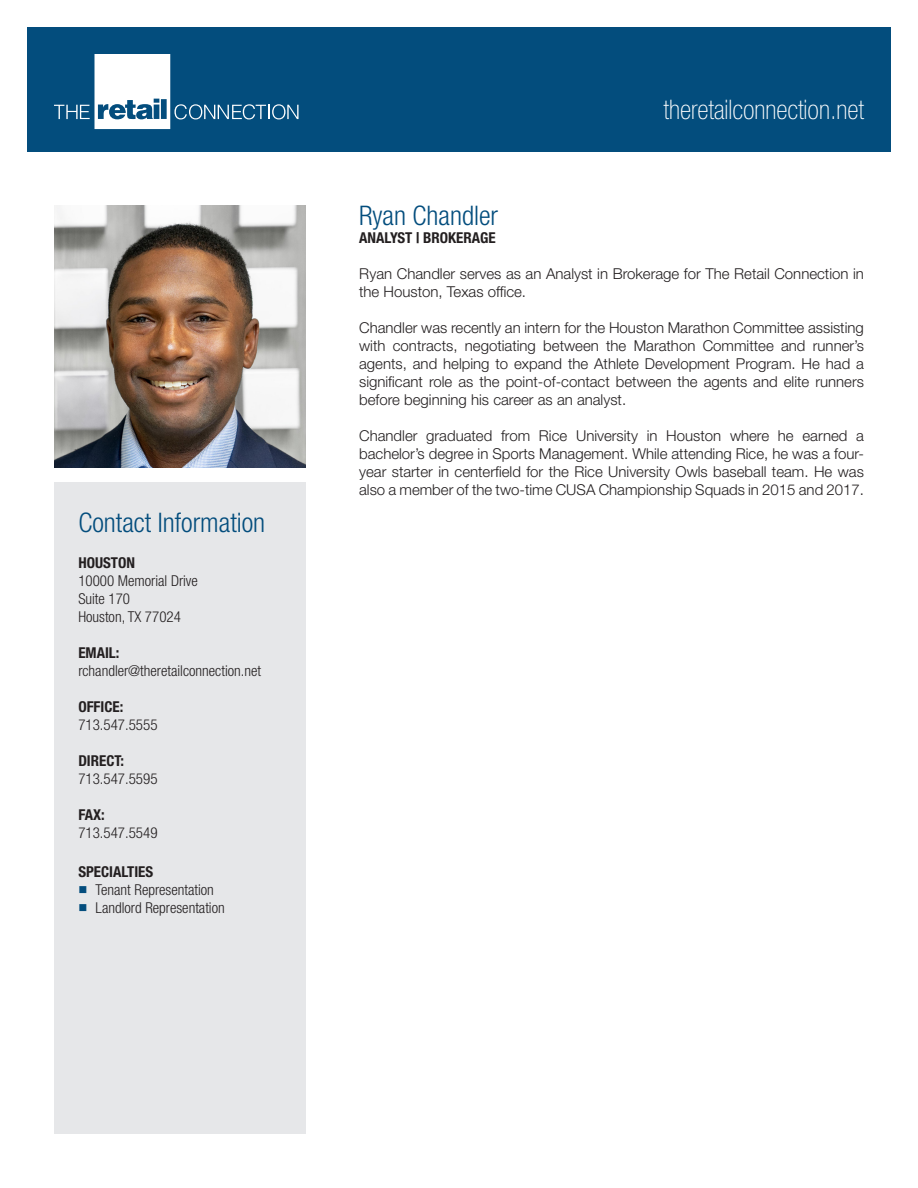
<style>
.page{position:relative;width:918px;height:1188px;background:#fff}
.page>*{position:absolute;margin:0;border:0;box-sizing:border-box;transform-origin:0 0}
.t1{font:300 condensed 27px "Helvetica Neue LT Std";color:#034d7d}
.flyer_fonts{font:100 condensed 27px "Helvetica Neue LT Std";color:#fff}
.t2{font:300 15px/18px "Helvetica Neue LT Std";color:#231f20;text-align:justify}
.t3{font:300 condensed 15px "Helvetica Neue LT Std";color:#231f20}
.t4{font:700 condensed 15px "Helvetica Neue LT Std";color:#231f20}
.s1{color:#034d7d}
</style>
<div class="page">
<div style="left:54px;top:483px;width:251px;height:651px;background:#e6e7e9"></div>
<img style="left:54px;top:205px;width:251px;height:263px">
<div style="left:27px;top:27px;width:864px;height:125px;background:#034d7d"></div>
<svg style="left:54px;top:54px;width:245px;height:75px"></svg>
<p class="t1" style="left:78px;top:507px;width:188px">Contact Information</p>
<p class="t4" style="left:78px;top:553px;width:58px">HOUSTON</p>
<p class="t3" style="left:78px;top:572px;width:121px">10000 Memorial Drive</p>
<p class="t3" style="left:78px;top:590px;width:53px">Suite 170</p>
<p class="t3" style="left:78px;top:608px;width:104px">Houston, TX 77024</p>
<p class="t4" style="left:78px;top:643px;width:43px">EMAIL:</p>
<p class="t3" style="left:78px;top:662px;width:184px">rchandler@theretailconnection.net</p>
<p class="t4" style="left:78px;top:697px;width:46px">OFFICE:</p>
<p class="t3" style="left:78px;top:716px;width:81px">713.547.5555</p>
<p class="t4" style="left:78px;top:751px;width:47px">DIRECT:</p>
<p class="t3" style="left:78px;top:770px;width:81px">713.547.5595</p>
<p class="t4" style="left:78px;top:805px;width:28px">FAX:</p>
<p class="t3" style="left:78px;top:824px;width:81px">713.547.5549</p>
<p class="t4" style="left:78px;top:863px;width:76px">SPECIALTIES</p>
<p class="t3" style="left:78px;top:882px;width:137px"><span class="s1">■</span> Tenant Representation</p>
<p class="t3" style="left:78px;top:900px;width:148px"><span class="s1">■</span> Landlord Representation</p>
<p class="flyer_fonts" style="left:664px;top:94px;width:202px">theretailconnection.net</p>
<p class="t1" style="left:359px;top:200px;width:140px">Ryan Chandler</p>
<p class="t4" style="left:359px;top:228px;width:138px">ANALYST | BROKERAGE</p>
<p class="t2" style="left:359px;top:264px;width:506px">Ryan Chandler serves as an Analyst in Brokerage for The Retail Connection in the Houston, Texas office.</p>
<p class="t2" style="left:359px;top:318px;width:506px">Chandler was recently an intern for the Houston Marathon Committee assisting with contracts, negotiating between the Marathon Committee and runner’s agents, and helping to expand the Athlete Development Program. He had a significant role as the point-of-contact between the agents and elite runners before beginning his career as an analyst.</p>
<p class="t2" style="left:359px;top:426px;width:506px">Chandler graduated from Rice University in Houston where he earned a bachelor’s degree in Sports Management. While attending Rice, he was a four&shy;year starter in centerfield for the Rice University Owls baseball team. He was also a member of the two-time CUSA Championship Squads in 2015 and 2017.</p>
</div>
